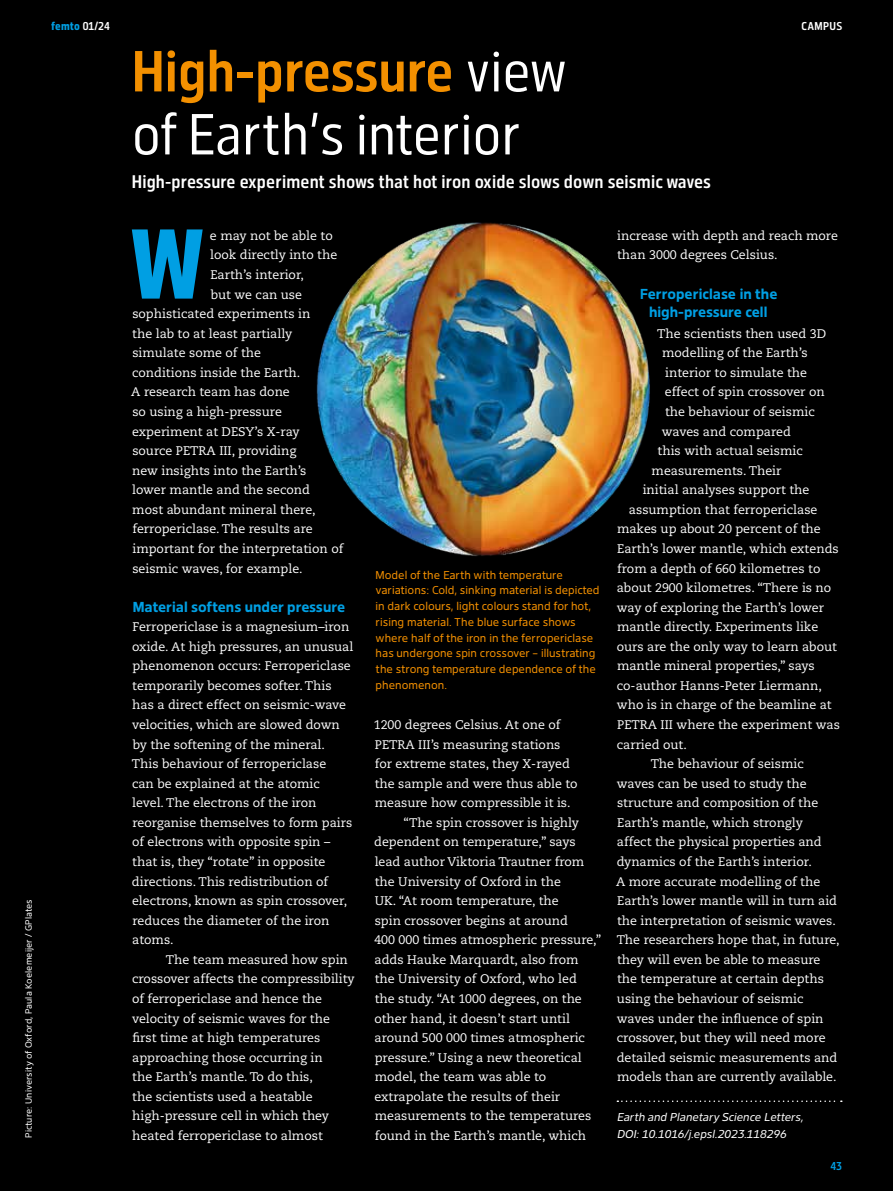
<style>
.page{position:relative;width:893px;height:1191px;background:#000}
.page>*{position:absolute;margin:0;border:0;box-sizing:border-box;transform-origin:0 0}
.t1{font:800 97.65px "Desy Sans Cn";color:#009fe3}
.t2{font:57px/63px "Desy Sans Cn";color:#fff}
.t3{font:500 18px "Desy Sans Cn";letter-spacing:.01em;color:#fff}
.t4{font:700 14.25px/18px "Desy Sans";color:#009fe3;text-align:center}
.t5{font:12.45px/19.5px "Caecilia LT Std";color:#fff}
.t6{font:11.25px/15.8px "Desy Sans";color:#f39000}
.t7{font:italic 11.25px/16.5px "Desy Sans";color:#fff}
.t8{font:800 11.25px "Desy Sans Cn";letter-spacing:.005em;color:#009fe3}
.t9{font:500 11.25px "Desy Sans Cn";letter-spacing:.03em;color:#fff}
.t10{font:500 11.25px "Desy Sans Cn";color:#009fe3}
.t11{font:9px "Desy Sans";letter-spacing:.01em;color:#fff}
.s1{font-weight:500;color:#fff}
.s2{font-weight:500;color:#f39000}
</style>
<div class="page">
<img style="left:316px;top:222px;width:334px;height:334px">
<svg style="left:617px;top:1100px;width:225px;height:2px"></svg>
<p class="t11" style="left:23px;top:1138px;width:240px;rotate:-90deg">Picture: University of Oxford, Paula Koelemeijer / GPlates</p>
<p class="t8" style="left:51px;top:19px;width:60px">femto <span class="s1">01/24</span></p>
<p class="t9" style="left:801px;top:19px;width:42px">CAMPUS</p>
<h2 class="t2" style="left:132px;top:40px;width:437px"><span class="s2">High-pressure</span> view of Earth’s interior</h2>
<h3 class="t3" style="left:132px;top:171px;width:581px">High-pressure experiment shows that hot iron oxide slows down seismic waves</h3>
<h1 class="t1" style="left:129px;top:206px;width:77px">W</h1>
<p class="t5" style="left:210px;top:226px;width:124px">e may not be able to</p>
<p class="t5" style="left:210px;top:246px;width:129px">look directly into the</p>
<p class="t5" style="left:210px;top:265px;width:95px">Earth’s interior,</p>
<p class="t5" style="left:211px;top:285px;width:93px">but we can use</p>
<p class="t5" style="left:132px;top:304px;width:179px">sophisticated experiments in</p>
<p class="t5" style="left:132px;top:324px;width:161px">the lab to at least partially</p>
<p class="t5" style="left:132px;top:343px;width:130px">simulate some of the</p>
<p class="t5" style="left:132px;top:363px;width:170px">conditions inside the Earth.</p>
<p class="t5" style="left:131px;top:382px;width:160px">A research team has done</p>
<p class="t5" style="left:132px;top:402px;width:151px">so using a high-pressure</p>
<p class="t5" style="left:132px;top:422px;width:169px">experiment at DESY’s X-ray</p>
<p class="t5" style="left:132px;top:441px;width:166px">source PETRA III, providing</p>
<p class="t5" style="left:132px;top:461px;width:176px">new insights into the Earth’s</p>
<p class="t5" style="left:132px;top:480px;width:179px">lower mantle and the second</p>
<p class="t5" style="left:132px;top:500px;width:185px">most abundant mineral there,</p>
<p class="t5" style="left:132px;top:519px;width:182px">ferropericlase. The results are</p>
<p class="t5" style="left:132px;top:539px;width:212px">important for the interpretation of</p>
<p class="t5" style="left:132px;top:558px;width:172px">seismic waves, for example.</p>
<p class="t4" style="left:133px;top:597px;width:214px">Material softens under pressure</p>
<p class="t5" style="left:132px;top:617px;width:223px">Ferropericlase is a magnesium–iron oxide. At high pressures, an unusual phenomenon occurs: Ferropericlase temporarily becomes softer. This has a direct effect on seismic-wave velocities, which are slowed down by the softening of the mineral.<br>This behaviour of ferropericlase<br>can be explained at the atomic level. The electrons of the iron reorganise themselves to form pairs of electrons with opposite spin – that is, they “rotate” in opposite directions. This redistribution of electrons, known as spin crossover, reduces the diameter of the iron atoms.</p>
<p class="t5" style="left:132px;top:950px;width:224px;text-indent:34px">The team measured how spin crossover affects the compressibility of ferropericlase and hence the velocity of seismic waves for the first time at high temperatures approaching those occurring in<br>the Earth’s mantle. To do this,<br>the scientists used a heatable high-pressure cell in which they heated ferropericlase to almost</p>
<p class="t6" style="left:376px;top:567px;width:225px">Model of the Earth with temperature variations: Cold, sinking material is depicted in dark colours, light colours stand for hot, rising material. The blue surface shows where half of the iron in the ferropericlase has undergone spin crossover – illustrating the strong temperature dependence of the phenomenon.</p>
<p class="t5" style="left:374px;top:715px;width:188px">1200 degrees Celsius. At one of</p>
<p class="t5" style="left:375px;top:735px;width:187px">PETRA III’s measuring stations</p>
<p class="t5" style="left:375px;top:754px;width:197px">for extreme states, they X-rayed</p>
<p class="t5" style="left:375px;top:774px;width:204px">the sample and were thus able to</p>
<p class="t5" style="left:375px;top:793px;width:197px">measure how compressible it is.</p>
<p class="t5" style="left:404px;top:813px;width:177px">“The spin crossover is highly</p>
<p class="t5" style="left:374px;top:832px;width:203px">dependent on temperature,” says</p>
<p class="t5" style="left:375px;top:852px;width:211px">lead author Viktoria Trautner from</p>
<p class="t5" style="left:375px;top:871px;width:188px">the University of Oxford in the</p>
<p class="t5" style="left:375px;top:891px;width:186px">UK. “At room temperature, the</p>
<p class="t5" style="left:375px;top:911px;width:195px">spin crossover begins at around</p>
<p class="t5" style="left:374px;top:930px;width:228px">400 000 times atmospheric pressure,”</p>
<p class="t5" style="left:375px;top:950px;width:206px">adds Hauke Marquardt, also from</p>
<p class="t5" style="left:375px;top:969px;width:204px">the University of Oxford, who led</p>
<p class="t5" style="left:375px;top:989px;width:209px">the study. “At 1000 degrees, on the</p>
<p class="t5" style="left:374px;top:1008px;width:197px">other hand, it doesn’t start until</p>
<p class="t5" style="left:375px;top:1028px;width:212px">around 500 000 times atmospheric</p>
<p class="t5" style="left:375px;top:1047px;width:208px">pressure.” Using a new theoretical</p>
<p class="t5" style="left:375px;top:1067px;width:173px">model, the team was able to</p>
<p class="t5" style="left:374px;top:1087px;width:187px">extrapolate the results of their</p>
<p class="t5" style="left:375px;top:1106px;width:218px">measurements to the temperatures</p>
<p class="t5" style="left:375px;top:1126px;width:213px">found in the Earth’s mantle, which</p>
<p class="t5" style="left:617px;top:226px;width:222px">increase with depth and reach more than 3000 degrees Celsius.</p>
<p class="t4" style="left:640px;top:284px;width:139px">Ferropericlase in the high-pressure cell</p>
<p class="t5" style="left:657px;top:324px;width:171px">The scientists then used 3D</p>
<p class="t5" style="left:662px;top:343px;width:147px">modelling of the Earth’s</p>
<p class="t5" style="left:665px;top:363px;width:143px">interior to simulate the</p>
<p class="t5" style="left:665px;top:382px;width:161px">effect of spin crossover on</p>
<p class="t5" style="left:665px;top:402px;width:151px">the behaviour of seismic</p>
<p class="t5" style="left:662px;top:422px;width:131px">waves and compared</p>
<p class="t5" style="left:658px;top:441px;width:147px">this with actual seismic</p>
<p class="t5" style="left:651px;top:461px;width:131px">measurements. Their</p>
<p class="t5" style="left:643px;top:480px;width:168px">initial analyses support the</p>
<p class="t5" style="left:629px;top:500px;width:190px">assumption that ferropericlase</p>
<p class="t5" style="left:617px;top:519px;width:205px">makes up about 20 percent of the</p>
<p class="t5" style="left:617px;top:539px;width:223px">Earth’s lower mantle, which extends</p>
<p class="t5" style="left:617px;top:558px;width:205px">from a depth of 660 kilometres to</p>
<p class="t5" style="left:617px;top:578px;width:216px">about 2900 kilometres. “There is no</p>
<p class="t5" style="left:617px;top:598px;width:209px">way of exploring the Earth’s lower</p>
<p class="t5" style="left:617px;top:617px;width:203px">mantle directly. Experiments like</p>
<p class="t5" style="left:617px;top:637px;width:222px">ours are the only way to learn about</p>
<p class="t5" style="left:617px;top:656px;width:199px">mantle mineral properties,” says</p>
<p class="t5" style="left:617px;top:676px;width:207px">co-author Hanns-Peter Liermann,</p>
<p class="t5" style="left:617px;top:695px;width:216px">who is in charge of the beamline at</p>
<p class="t5" style="left:617px;top:715px;width:224px">PETRA III where the experiment was</p>
<p class="t5" style="left:617px;top:735px;width:72px">carried out.</p>
<p class="t5" style="left:651px;top:754px;width:155px">The behaviour of seismic</p>
<p class="t5" style="left:617px;top:774px;width:191px">waves can be used to study the</p>
<p class="t5" style="left:617px;top:793px;width:203px">structure and composition of the</p>
<p class="t5" style="left:617px;top:813px;width:187px">Earth’s mantle, which strongly</p>
<p class="t5" style="left:617px;top:832px;width:206px">affect the physical properties and</p>
<p class="t5" style="left:617px;top:852px;width:197px">dynamics of the Earth’s interior.</p>
<p class="t5" style="left:616px;top:871px;width:206px">A more accurate modelling of the</p>
<p class="t5" style="left:617px;top:891px;width:221px">Earth’s lower mantle will in turn aid</p>
<p class="t5" style="left:617px;top:911px;width:220px">the interpretation of seismic waves.</p>
<p class="t5" style="left:617px;top:930px;width:225px">The researchers hope that, in future,</p>
<p class="t5" style="left:617px;top:950px;width:205px">they will even be able to measure</p>
<p class="t5" style="left:617px;top:969px;width:208px">the temperature at certain depths</p>
<p class="t5" style="left:617px;top:989px;width:188px">using the behaviour of seismic</p>
<p class="t5" style="left:617px;top:1008px;width:208px">waves under the influence of spin</p>
<p class="t5" style="left:617px;top:1028px;width:211px">crossover, but they will need more</p>
<p class="t5" style="left:617px;top:1047px;width:222px">detailed seismic measurements and</p>
<p class="t5" style="left:617px;top:1067px;width:221px">models than are currently available.</p>
<p class="t7" style="left:617px;top:1109px;width:188px">Earth and Planetary Science Letters,<br>DOI: 10.1016/j.epsl.2023.118296</p>
<p class="t10" style="left:830px;top:1159px;width:13px">43</p>
</div>
